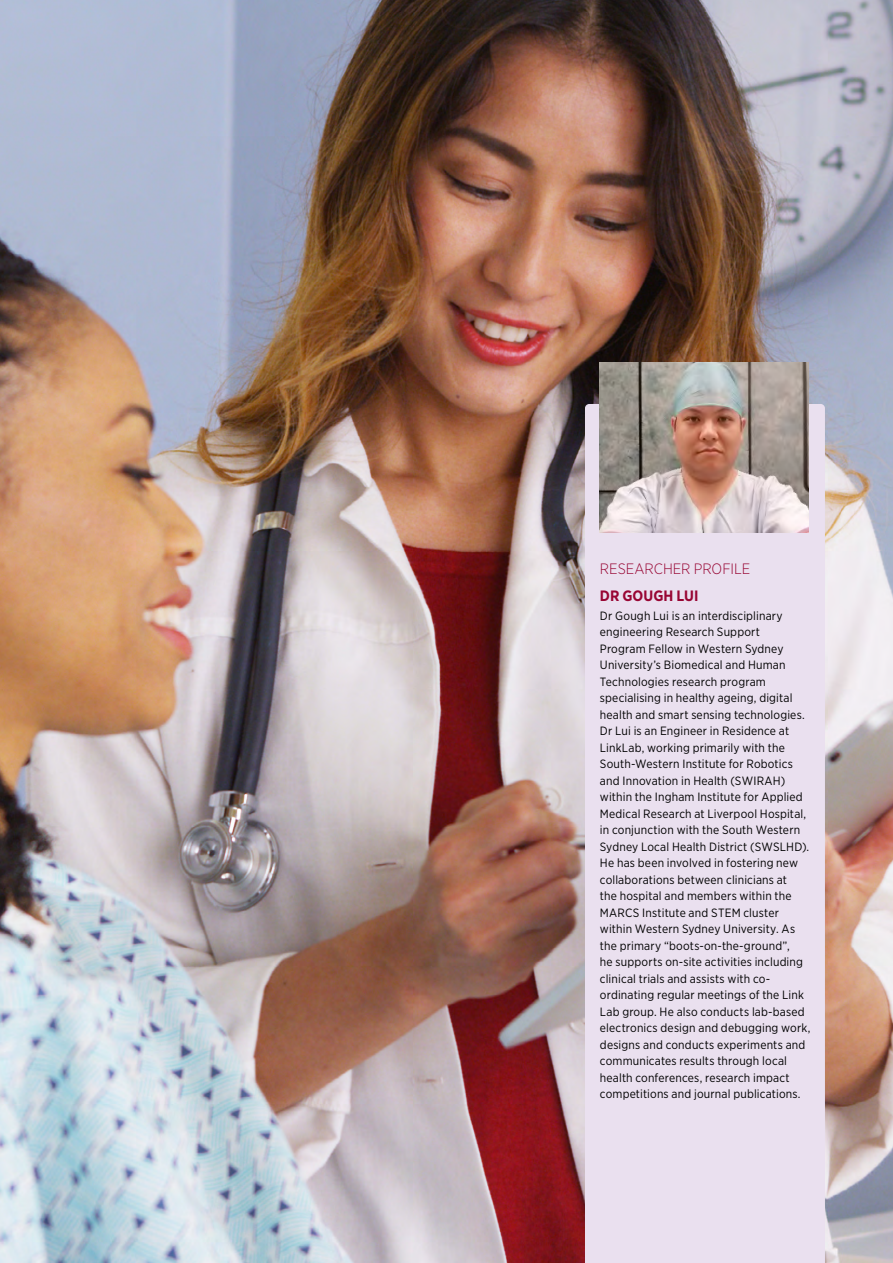
<style>
.page{position:relative;width:893px;height:1263px;background:#fff}
.page>*{position:absolute;margin:0;border:0;box-sizing:border-box;transform-origin:0 0}
.t1{font:300 15px "Gotham Narrow";color:#980533}
.t2{font:700 15px "Gotham Narrow";color:#980533}
.t3{font:12px/16.5px "Gotham Narrow";letter-spacing:.015em;color:#000}
</style>
<div class="page">
<img style="left:0;top:0;width:893px;height:1263px">
<div style="left:585px;top:404px;width:240px;height:859px;background:#eae0ef"></div>
<img style="left:600px;top:362px;width:208px;height:171px">
<p class="t1" style="left:600px;top:560px;width:152px">RESEARCHER PROFILE</p>
<p class="t2" style="left:600px;top:586px;width:100px">DR GOUGH LUI</p>
<p class="t3" style="left:600px;top:607px;width:212px">Dr Gough Lui is an interdisciplinary engineering Research Support<br>Program Fellow in Western Sydney University’s Biomedical and Human Technologies research program specialising in healthy ageing, digital health and smart sensing technologies.<br>Dr Lui is an Engineer in Residence at LinkLab, working primarily with the South-Western Institute for Robotics and Innovation in Health (SWIRAH) within the Ingham Institute for Applied Medical Research at Liverpool Hospital, in conjunction with the South Western Sydney Local Health District (SWSLHD).<br>He has been involved in fostering new collaborations between clinicians at<br>the hospital and members within the MARCS Institute and STEM cluster within Western Sydney University. As the primary “boots-on-the-ground”,<br>he supports on-site activities including clinical trials and assists with co&shy;ordinating regular meetings of the Link Lab group. He also conducts lab-based electronics design and debugging work, designs and conducts experiments and communicates results through local health conferences, research impact competitions and journal publications.</p>
</div>
